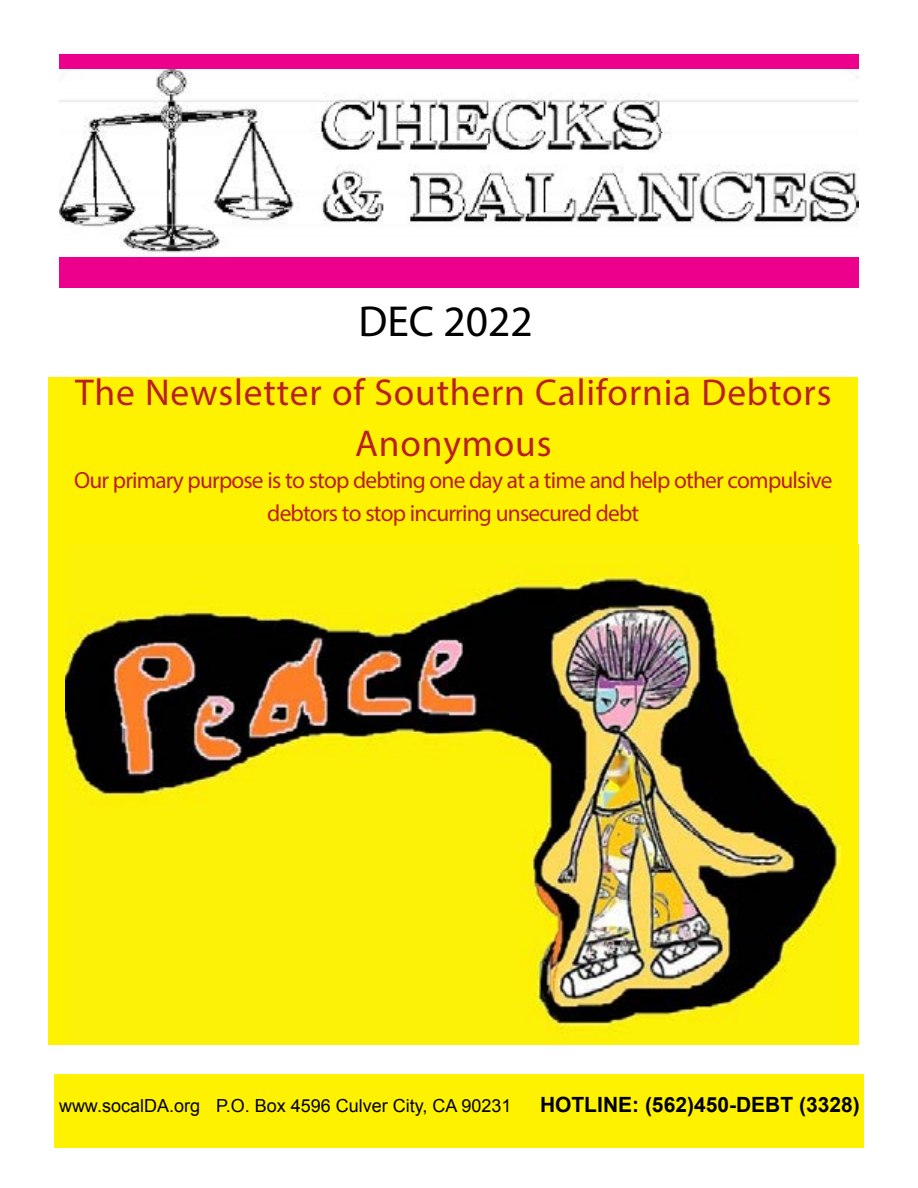
<style>
.page{position:relative;width:918px;height:1188px;background:#fff}
.page>*{position:absolute;margin:0;border:0;box-sizing:border-box;transform-origin:0 0}
.t1{font:43.5px "Myriad Pro";color:#000}
.t2{font:37.5px/50.7px "Myriad Pro";letter-spacing:.02em;color:#b82025;text-align:center}
.t3{font:23.4px/32.8px "Myriad Pro";letter-spacing:-.035em;color:#b82025;text-align:center}
.t4{font:700 21px "Arial";color:#000}
.t5{font:18px "Arial";color:#000}
</style>
<div class="page">
<div style="left:59px;top:54px;width:800px;height:233px;background:#ec008c"></div>
<img style="left:59px;top:69px;width:800px;height:188px">
<div style="left:54px;top:1074px;width:810px;height:74px;background:#fff200"></div>
<div style="left:48px;top:377px;width:810px;height:667px;background:#fff200"></div>
<img style="left:65px;top:565px;width:776px;height:479px">
<h1 class="t1" style="left:358px;top:294px;width:176px">DEC 2022</h1>
<h2 class="t2" style="left:75px;top:366px;width:758px">The Newsletter of Southern California Debtors<br>Anonymous</h2>
<p class="t3" style="left:74px;top:464px;width:760px">Our primary purpose is to stop debting one day at a time and help other compulsive debtors to stop incurring unsecured debt</p>
<p class="t5" style="left:59px;top:1094px;width:454px">www.socalDA.org P.O. Box 4596 Culver City, CA 90231</p>
<p class="t4" style="left:540px;top:1091px;width:321px">HOTLINE: (562)450-DEBT (3328)</p>
</div>
